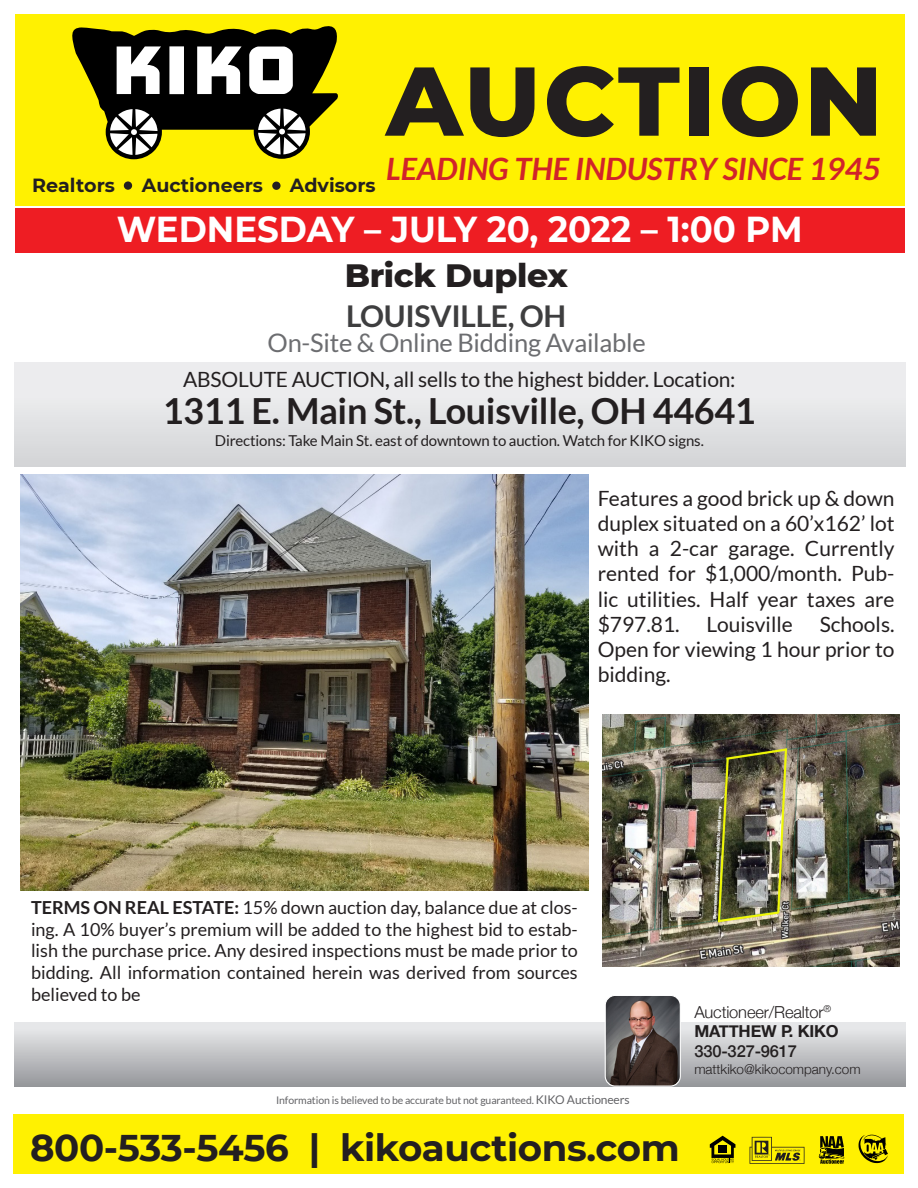
<style>
.page{position:relative;width:918px;height:1188px;background:#fff}
.page>*{position:absolute;margin:0;border:0;box-sizing:border-box;transform-origin:0 0}
.t1{font:800 97.5px "Montserrat";letter-spacing:.03em;color:#231f20}
.t2{font:700 37.2px "Montserrat";letter-spacing:-.01em;color:#231f20}
.t3{font:700 36px "Lato";letter-spacing:-.01em;color:#231f20}
.t4{font:700 36px "Montserrat";color:#fff;scale:.95 1}
.t5{font:800 33px "Montserrat";letter-spacing:-.01em;color:#231f20}
.t6{font:italic 700 30.9px "Lato";color:#d1232a}
.t7{font:700 30px "Lato";letter-spacing:-.01em;color:#3e3e3f}
.t8{font:25.5px "Lato";letter-spacing:-.01em;color:#6c6d70}
.t9{font:21px/25.2px "Lato";color:#231f20;text-align:justify}
.t10{font:700 19.05px "Montserrat";color:#231f20}
.t11{font:18px/21.6px "Lato";color:#231f20;text-align:justify}
.t12{font:300 16.5px "Helvetica Neue";letter-spacing:-.01em;color:#231f20}
.t13{font:700 16.5px "Helvetica Neue";letter-spacing:-.01em;color:#231f20}
.t14{font:500 16.5px "Helvetica Neue";letter-spacing:-.01em;color:#231f20}
.t15{font:15px "Lato";letter-spacing:-.01em;color:#231f20}
.t16{font:300 13.5px "Helvetica Neue";color:#231f20}
.t17{font:10.5px "Lato";letter-spacing:-.01em;color:#636366}
.s1{font-weight:700}
.s2{font-size:12px}
</style>
<div class="page">
<div style="left:14px;top:1022px;width:891px;height:65px;background:linear-gradient(to bottom,#eeeef0,#95969a)"></div>
<img style="left:605px;top:997px;width:75px;height:89px">
<div style="left:605px;top:995px;width:76px;height:92px;border:1px solid #fff;border-radius:10px"></div>
<div style="left:14px;top:363px;width:891px;height:103px;background:linear-gradient(to bottom,#f2f1f3,#d5d6d8)"></div>
<div style="left:15px;top:208px;width:889px;height:45px;background:#ee1d23"></div>
<div style="left:14px;top:1114px;width:890px;height:60px;background:#fff101"></div>
<svg style="left:710px;top:1136px;width:25px;height:27px"></svg>
<svg style="left:750px;top:1137px;width:54px;height:27px"></svg>
<svg style="left:818px;top:1136px;width:26px;height:28px"></svg>
<svg style="left:859px;top:1135px;width:29px;height:29px"></svg>
<img style="left:21px;top:474px;width:567px;height:416px">
<img style="left:602px;top:715px;width:297px;height:251px">
<div style="left:15px;top:14px;width:889px;height:192px;background:#fff101"></div>
<svg style="left:72px;top:26px;width:266px;height:133px"></svg>
<div style="left:124px;top:181px;width:8px;height:9px;background:#231f20;border-radius:50%"></div>
<div style="left:272px;top:182px;width:9px;height:8px;background:#231f20;border-radius:50%"></div>
<p class="t10" style="left:32px;top:171px;width:84px">Realtors</p>
<p class="t10" style="left:142px;top:171px;width:123px">Auctioneers</p>
<p class="t10" style="left:290px;top:171px;width:87px">Advisors</p>
<p class="t1" style="left:386px;top:30px;width:498px">AUCTION</p>
<p class="t6" style="left:386px;top:151px;width:496px">LEADING THE INDUSTRY SINCE 1945</p>
<p class="t4" style="left:117px;top:204px;width:724px">WEDNESDAY – JULY 20, 2022 – 1:00 PM</p>
<p class="t5" style="left:345px;top:251px;width:225px">Brick Duplex</p>
<p class="t7" style="left:346px;top:299px;width:221px">LOUISVILLE, OH</p>
<p class="t8" style="left:268px;top:329px;width:380px">On-Site &amp; Online Bidding Available</p>
<p class="t9" style="left:183px;top:366px;width:554px">ABSOLUTE AUCTION<span class="s1">,</span> all sells to the highest bidder. Location:</p>
<p class="t3" style="left:163px;top:390px;width:594px">1311 E. Main St., Louisville, OH 44641</p>
<p class="t15" style="left:215px;top:433px;width:490px">Directions: Take Main St. east of downtown to auction. Watch for KIKO signs.</p>
<p class="t9" style="left:598px;top:485px;width:298px">Features a good brick up &amp; down duplex situated on a 60’x162’ lot with a 2-car garage. Currently rented for $1,000/month. Pub&shy;lic utilities. Half year taxes are $797.81.</p>
<p class="t9" style="left:598px;top:611px;width:298px;text-indent:222px">Schools.<br>Open for viewing 1 hour prior to bidding.</p>
<p class="t9" style="left:707px;top:611px;width:88px">Louisville</p>
<p class="t11" style="left:31px;top:897px;width:548px"><span class="s1">TERMS ON REAL ESTATE:</span> 15% down auction day, balance due at clos&shy;ing. A 10% buyer’s premium will be added to the highest bid to estab&shy;lish the purchase price. Any desired inspections must be made prior to bidding. All information contained herein was derived from sources believed to be</p>
<p class="t12" style="left:694px;top:998px;width:138px">Auctioneer/Realtor<sup>®</sup></p>
<p class="t13" style="left:694px;top:1019px;width:146px">MATTHEW P. KIKO</p>
<p class="t14" style="left:694px;top:1038px;width:104px">330-327-9617</p>
<p class="t16" style="left:694px;top:1058px;width:168px">mattkiko@kikocompany.com</p>
<p class="t17" style="left:276px;top:1095px;width:355px">Information is believed to be accurate but not guaranteed. <span class="s2">KIKO Auctioneers</span></p>
<p class="t2" style="left:30px;top:1121px;width:651px">800-533-5456 | kikoauctions.com</p>
</div>
